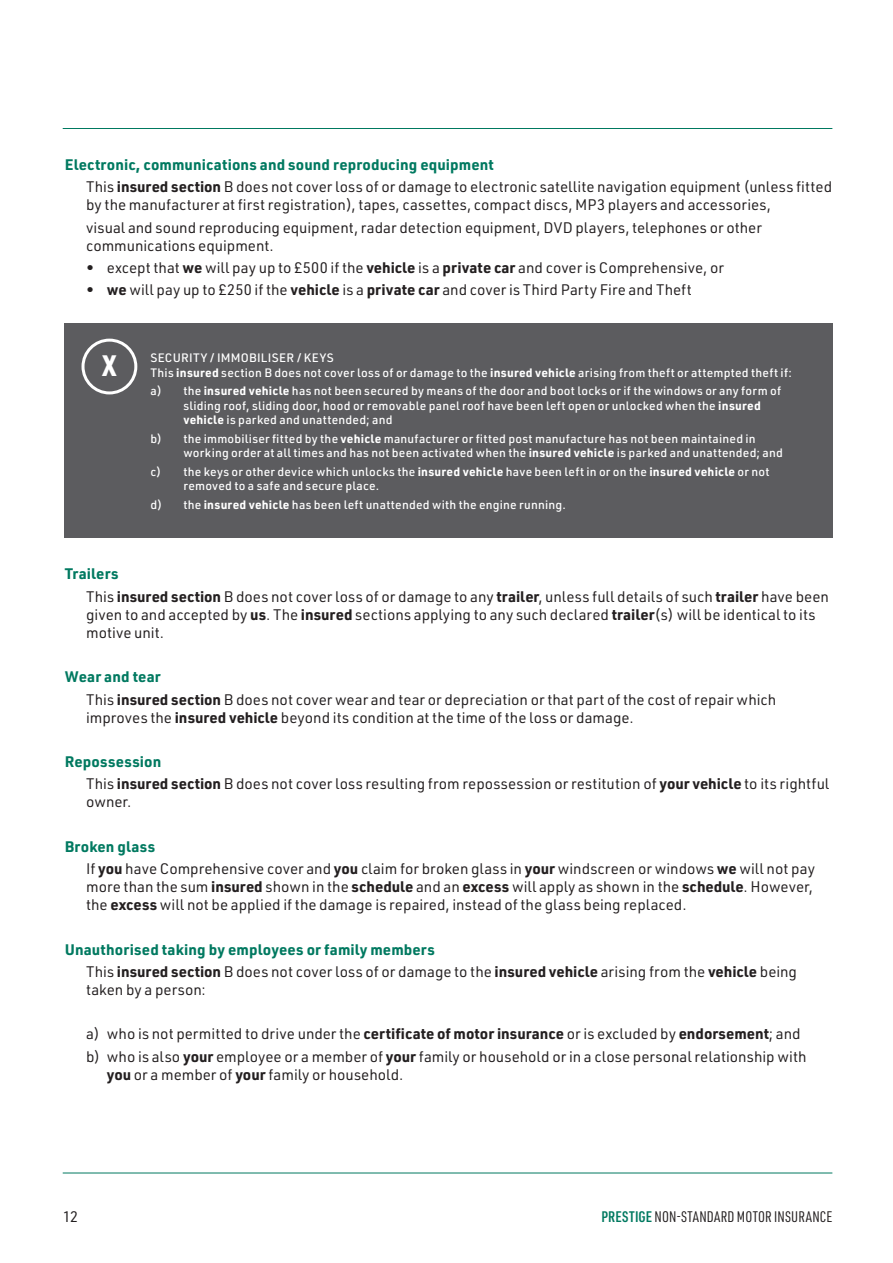
<style>
.page{position:relative;width:893px;height:1263px;background:#fff}
.page>*{position:absolute;margin:0;border:0;box-sizing:border-box;transform-origin:0 0}
.t1{font:900 28.95px "URWDIN Cond";color:#fff}
.t2{font:15px/18px "URWDIN";color:#231f20}
.t3{font:700 15px "URWDIN";letter-spacing:.01em;color:#007960}
.t4{font:15px "URWDIN Cond";letter-spacing:.015em;color:#231f20}
.t5{font:500 12px/14.4px "URWDIN";letter-spacing:.02em;color:#fff}
.s1{font-weight:700}
.s2{font-weight:600;color:#007960}
</style>
<div class="page">
<hr style="left:63px;top:128px;width:769px;height:1px;background:#007960">
<hr style="left:63px;top:1172px;width:769px;height:1px;background:#007960">
<div style="left:64px;top:323px;width:769px;height:215px;background:#5c5c5f"></div>
<div style="left:82px;top:339px;width:55px;height:55px;border:3px solid #fff;border-radius:50%"></div>
<p class="t3" style="left:65px;top:154px;width:430px">Electronic, communications and sound reproducing equipment</p>
<p class="t2" style="left:86px;top:178px;width:748px">This <span class="s1">insured section</span> B does not cover loss of or damage to electronic satellite navigation equipment (unless fitted by the manufacturer at first registration), tapes, cassettes, compact discs, MP3 players and accessories,</p>
<p class="t2" style="left:86px;top:218px;width:677px">visual and sound reproducing equipment, radar detection equipment, DVD players, telephones or other communications equipment.</p>
<p class="t2" style="left:86px;top:258px;width:640px">• except that <span class="s1">we</span> will pay up to £500 if the <span class="s1">vehicle</span> is a <span class="s1">private car</span> and cover is Comprehensive, or</p>
<p class="t2" style="left:86px;top:280px;width:607px">• <span class="s1">we</span> will pay up to £250 if the <span class="s1">vehicle</span> is a <span class="s1">private car</span> and cover is Third Party Fire and Theft</p>
<p class="t1" style="left:103px;top:346px;width:15px">X</p>
<p class="t5" style="left:150px;top:350px;width:643px">SECURITY / IMMOBILISER / KEYS<br>This <span class="s1">insured</span> section B does not cover loss of or damage to the <span class="s1">insured vehicle</span> arising from theft or attempted theft if:</p>
<p class="t5" style="left:183px;top:383px;width:599px;text-indent:-33px">a) the <span class="s1">insured vehicle</span> has not been secured by means of the door and boot locks or if the windows or any form of sliding roof, sliding door, hood or removable panel roof have been left open or unlocked when the <span class="s1">insured vehicle</span> is parked and unattended; and</p>
<p class="t5" style="left:183px;top:431px;width:601px;text-indent:-33px">b) the immobiliser fitted by the <span class="s1">vehicle</span> manufacturer or fitted post manufacture has not been maintained in working order at all times and has not been activated when the <span class="s1">insured vehicle</span> is parked and unattended; and</p>
<p class="t5" style="left:183px;top:464px;width:588px;text-indent:-33px">c) the keys or other device which unlocks the <span class="s1">insured vehicle</span> have been left in or on the <span class="s1">insured vehicle</span> or not removed to a safe and secure place.</p>
<p class="t5" style="left:150px;top:497px;width:417px">d) the <span class="s1">insured vehicle</span> has been left unattended with the engine running.</p>
<p class="t3" style="left:65px;top:564px;width:55px">Trailers</p>
<p class="t2" style="left:86px;top:587px;width:744px">This <span class="s1">insured section</span> B does not cover loss of or damage to any <span class="s1">trailer</span>, unless full details of such <span class="s1">trailer</span> have been given to and accepted by <span class="s1">us</span>. The <span class="s1">insured</span> sections applying to any such declared <span class="s1">trailer</span>(s) will be identical to its motive unit.</p>
<p class="t3" style="left:65px;top:666px;width:98px">Wear and tear</p>
<p class="t2" style="left:86px;top:690px;width:692px">This <span class="s1">insured section</span> B does not cover wear and tear or depreciation or that part of the cost of repair which improves the <span class="s1">insured vehicle</span> beyond its condition at the time of the loss or damage.</p>
<p class="t3" style="left:65px;top:751px;width:98px">Repossession</p>
<p class="t2" style="left:86px;top:774px;width:745px">This <span class="s1">insured section</span> B does not cover loss resulting from repossession or restitution of <span class="s1">your vehicle</span> to its rightful owner.</p>
<p class="t3" style="left:65px;top:836px;width:92px">Broken glass</p>
<p class="t2" style="left:86px;top:859px;width:730px">If <span class="s1">you</span> have Comprehensive cover and <span class="s1">you</span> claim for broken glass in <span class="s1">your</span> windscreen or windows <span class="s1">we</span> will not pay more than the sum <span class="s1">insured</span> shown in the <span class="s1">schedule</span> and an <span class="s1">excess</span> will apply as shown in the <span class="s1">schedule</span>. However, the <span class="s1">excess</span> will not be applied if the damage is repaired, instead of the glass being replaced.</p>
<p class="t3" style="left:65px;top:939px;width:371px">Unauthorised taking by employees or family members</p>
<p class="t2" style="left:86px;top:962px;width:712px">This <span class="s1">insured section</span> B does not cover loss of or damage to the <span class="s1">insured vehicle</span> arising from the <span class="s1">vehicle</span> being taken by a person:</p>
<p class="t2" style="left:86px;top:1024px;width:716px">a) who is not permitted to drive under the <span class="s1">certificate of motor insurance</span> or is excluded by <span class="s1">endorsement</span>; and</p>
<p class="t2" style="left:86px;top:1047px;width:722px">b) who is also <span class="s1">your</span> employee or a member of <span class="s1">your</span> family or household or in a close personal relationship with</p>
<p class="t2" style="left:107px;top:1065px;width:298px"><span class="s1">you</span> or a member of <span class="s1">your</span> family or household.</p>
<p class="t2" style="left:63px;top:1207px;width:17px">12</p>
<p class="t4" style="left:601px;top:1206px;width:232px"><span class="s2">PRESTIGE</span> NON-STANDARD MOTOR INSURANCE</p>
</div>
